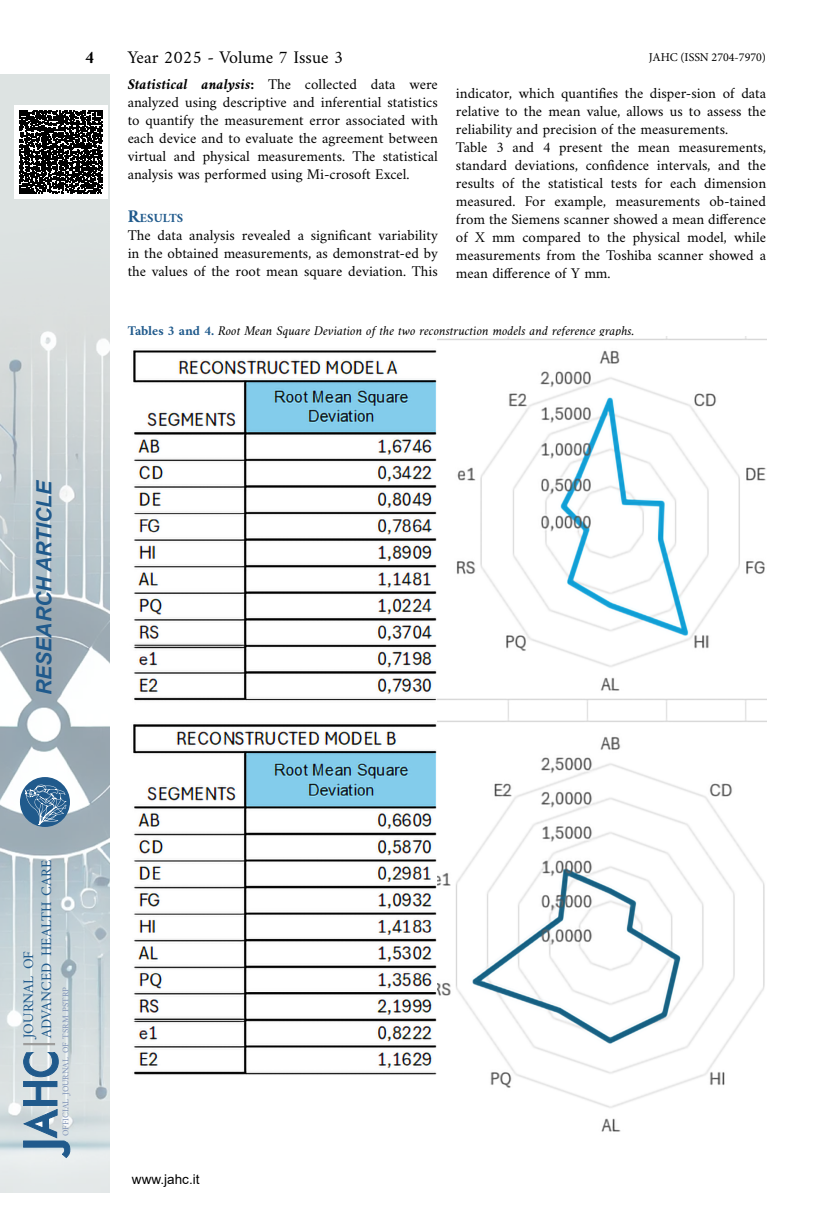
<style>
.page{position:relative;width:830px;height:1212px;background:#fff}
.page>*{position:absolute;margin:0;border:0;box-sizing:border-box;transform-origin:0 0}
.t1{font:italic 700 21px "Arial";letter-spacing:-.01em;color:#205a8c}
.t2{font:18px "Amiri";color:#000}
.t3{font:700 18px "Amiri";color:#000}
.t4{font:15px/18px "Amiri";color:#000;text-align:justify}
.t5{font:14.7px/18px "Amiri";color:#205a8c}
.t6{font:italic 13.5px "Amiri";color:#000}
.t7{font:13.5px "Arial";color:#000}
.t8{font:700 12.6px "Amiri";color:#205a8c}
.t9{font:12px "Minion Pro";color:#000}
.t10{font:8.85px "Amiri";color:#8093b7}
.s1{font-weight:700;font-style:italic}
.s2{font-size:18px}
.s3{font-weight:700;font-style:normal;color:#205a8c}
</style>
<div class="page">
<img style="left:0;top:74px;width:109px;height:1118px">
<div style="left:20px;top:777px;width:50px;height:50px;background:#205a8c;border-radius:50%"></div>
<svg style="left:25px;top:785px;width:41px;height:40px"></svg>
<svg style="left:23px;top:1052px;width:48px;height:106px;background:#9fb6c7"></svg>
<hr style="left:23px;top:1043px;width:32px;height:2px;background:#9d9d9c">
<div style="left:14px;top:105px;width:94px;height:94px;background:#fff"></div>
<svg style="left:19px;top:110px;width:84px;height:84px"></svg>
<img style="left:133px;top:350px;width:304px;height:725px">
<img style="left:437px;top:336px;width:328px;height:796px">
<p class="t3" style="left:85px;top:46px;width:11px">4</p>
<p class="t2" style="left:128px;top:46px;width:217px">Year 2025 - Volume 7 Issue 3</p>
<p class="t9" style="left:648px;top:49px;width:119px">JAHC (ISSN 2704-7970)</p>
<p class="t4" style="left:128px;top:75px;width:311px"><span class="s1">Statistical analysis:</span> The collected data were analyzed using descriptive and inferential statistics to quantify the measurement error associated with each device and to evaluate the agreement between virtual and physical measurements. The statistical analysis was performed using Mi-crosoft Excel.</p>
<p class="t8" style="left:128px;top:211px;width:57px"><span class="s2">R</span>ESULTS</p>
<p class="t4" style="left:128px;top:226px;width:311px">The data analysis revealed a significant variability in the obtained measurements, as demonstrat-ed by the values of the root mean square deviation. This</p>
<p class="t4" style="left:455px;top:83px;width:311px;text-align:left">indicator, which quantifies the disper-sion of data relative to the mean value, allows us to assess the reliability and precision of the measurements.<br>Table 3 and 4 present the mean measurements, standard deviations, confidence intervals, and the results of the statistical tests for each dimension measured. For example, measurements ob-tained from the Siemens scanner showed a mean difference of X mm compared to the physical model, while measurements from the Toshiba scanner showed a mean difference of Y mm.</p>
<p class="t6" style="left:128px;top:322px;width:508px"><span class="s3">Tables 3 and 4.</span> Root Mean Square Deviation of the two reconstruction models and reference graphs.</p>
<h1 class="t1" style="left:30px;top:695px;width:216px;rotate:-90deg">RESEARCH ARTICLE</h1>
<p class="t5" style="left:19px;top:1038px;width:179px;rotate:-90deg">journal of<br>advanced health care</p>
<p class="t10" style="left:60px;top:1136px;width:151px;rotate:-90deg">official journal of tsrm pstrp</p>
<p class="t7" style="left:132px;top:1170px;width:69px">www.jahc.it</p>
</div>
